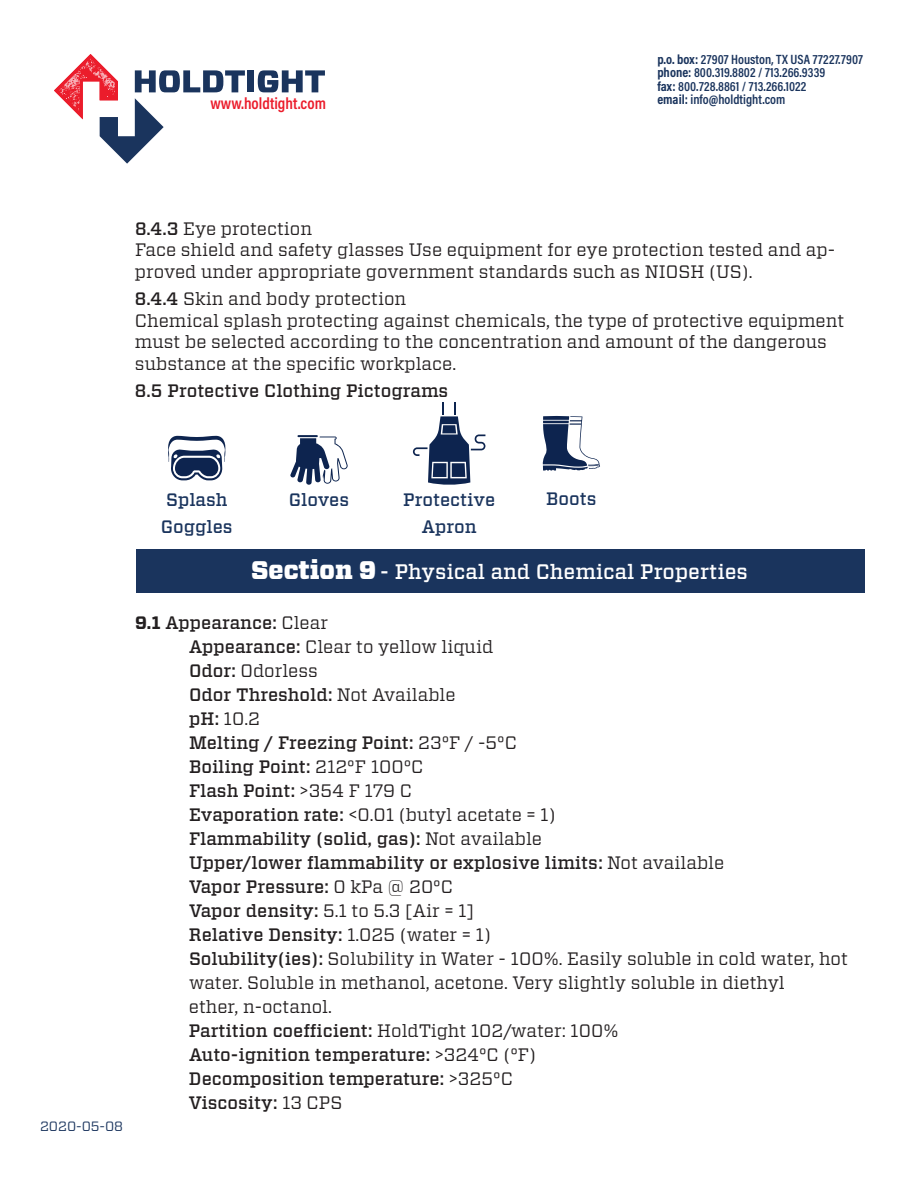
<style>
.page{position:relative;width:918px;height:1188px;background:#fff}
.page>*{position:absolute;margin:0;border:0;box-sizing:border-box;transform-origin:0 0}
.t1{font:500 21px "Vitesse";color:#fff}
.t2{font:18px/24px "Vitesse";color:#231f20}
.t3{font:500 18px/27px "Vitesse";color:#1a345d}
.t4{font:500 18px "Vitesse";color:#231f20}
.t5{font:600 16.5px "Acumin Pro Cond";color:#eb1c2b}
.t6{font:600 13.5px/13.5px "Acumin Pro Cond";color:#1a345d}
.t7{font:13.5px "Vitesse";color:#1a345d}
.s1{font-weight:700}
.s2{font-weight:500}
.s3{font-weight:900;font-size:25.5px}
</style>
<div class="page">
<div style="left:247px;top:70px;width:7px;height:22px;background:#1a345d"></div>
<svg style="left:258px;top:70px;width:67px;height:22px"></svg>
<svg style="left:54px;top:54px;width:191px;height:110px"></svg>
<div style="left:136px;top:550px;width:729px;height:43px;background:#1a345d"></div>
<svg style="left:168px;top:436px;width:58px;height:44px"></svg>
<svg style="left:543px;top:416px;width:57px;height:55px"></svg>
<svg style="left:413px;top:402px;width:72px;height:83px"></svg>
<svg style="left:290px;top:437px;width:58px;height:48px"></svg>
<hr style="left:297px;top:435px;width:21px;height:2px;background:#0d244f">
<p class="t6" style="left:657px;top:52px;width:207px"><span class="s1">p.o. box:</span> 27907 Houston, TX USA 77227.7907 <span class="s1">phone:</span> 800.319.8802 / 713.266.9339<br><span class="s1">fax:</span> 800.728.8861 / 713.266.1022</p>
<p class="t5" style="left:211px;top:93px;width:117px">www.holdtight.com</p>
<p class="t6" style="left:657px;top:93px;width:130px"><span class="s1">email:</span> info@holdtight.com</p>
<p class="t2" style="left:135px;top:217px;width:702px;line-height:21.6px"><span class="s2">8.4.3</span> Eye protection<br>Face shield and safety glasses Use equipment for eye protection tested and ap&shy;proved under appropriate government standards such as NIOSH (US).</p>
<p class="t2" style="left:135px;top:288px;width:711px;line-height:21.6px"><span class="s2">8.4.4</span> Skin and body protection<br>Chemical splash protecting against chemicals, the type of protective equipment must be selected according to the concentration and amount of the dangerous substance at the specific workplace.</p>
<p class="t4" style="left:135px;top:379px;width:315px">8.5 Protective Clothing Pictograms</p>
<p class="t7" style="left:40px;top:1117px;width:85px">2020-05-08</p>
<p class="t3" style="left:289px;top:487px;width:62px">Gloves</p>
<p class="t3" style="left:546px;top:485px;width:52px">Boots</p>
<p class="t3" style="left:161px;top:487px;width:73px">Splash<br>Goggles</p>
<p class="t3" style="left:403px;top:487px;width:93px;text-align:center">Protective<br>Apron</p>
<p class="t1" style="left:251px;top:557px;width:498px"><span class="s3">Section 9</span> - Physical and Chemical Properties</p>
<p class="t2" style="left:189px;top:610px;width:660px;text-indent:-54px"><span class="s1">9.1</span> <span class="s2">Appearance:</span> Clear<br><span class="s2">Appearance:</span> Clear to yellow liquid<br><span class="s2">Odor:</span> Odorless<br><span class="s2">Odor Threshold:</span> Not Available<br><span class="s2">pH:</span> 10.2<br><span class="s2">Melting / Freezing Point:</span> 23°F / -5°C<br><span class="s2">Boiling Point:</span> 212°F 100°C<br><span class="s2">Flash Point:</span> &gt;354 F 179 C<br><span class="s2">Evaporation rate:</span> &lt;0.01 (butyl acetate = 1)<br><span class="s2">Flammability (solid, gas):</span> Not available<br><span class="s2">Upper/lower flammability or explosive limits:</span> Not available<br><span class="s2">Vapor Pressure:</span> 0 kPa @ 20°C<br><span class="s2">Vapor density:</span> 5.1 to 5.3 [Air = 1]<br><span class="s2">Relative Density:</span> 1.025 (water = 1)<br><span class="s2">Solubility(ies):</span> Solubility in Water - 100%. Easily soluble in cold water, hot water. Soluble in methanol, acetone. Very slightly soluble in diethyl<br>ether, n-octanol.<br><span class="s2">Partition coefficient:</span> HoldTight 102/water: 100%<br><span class="s2">Auto-ignition temperature:</span> &gt;324°C (°F)<br><span class="s2">Decomposition temperature:</span> &gt;325°C<br><span class="s2">Viscosity:</span> 13 CPS</p>
</div>
